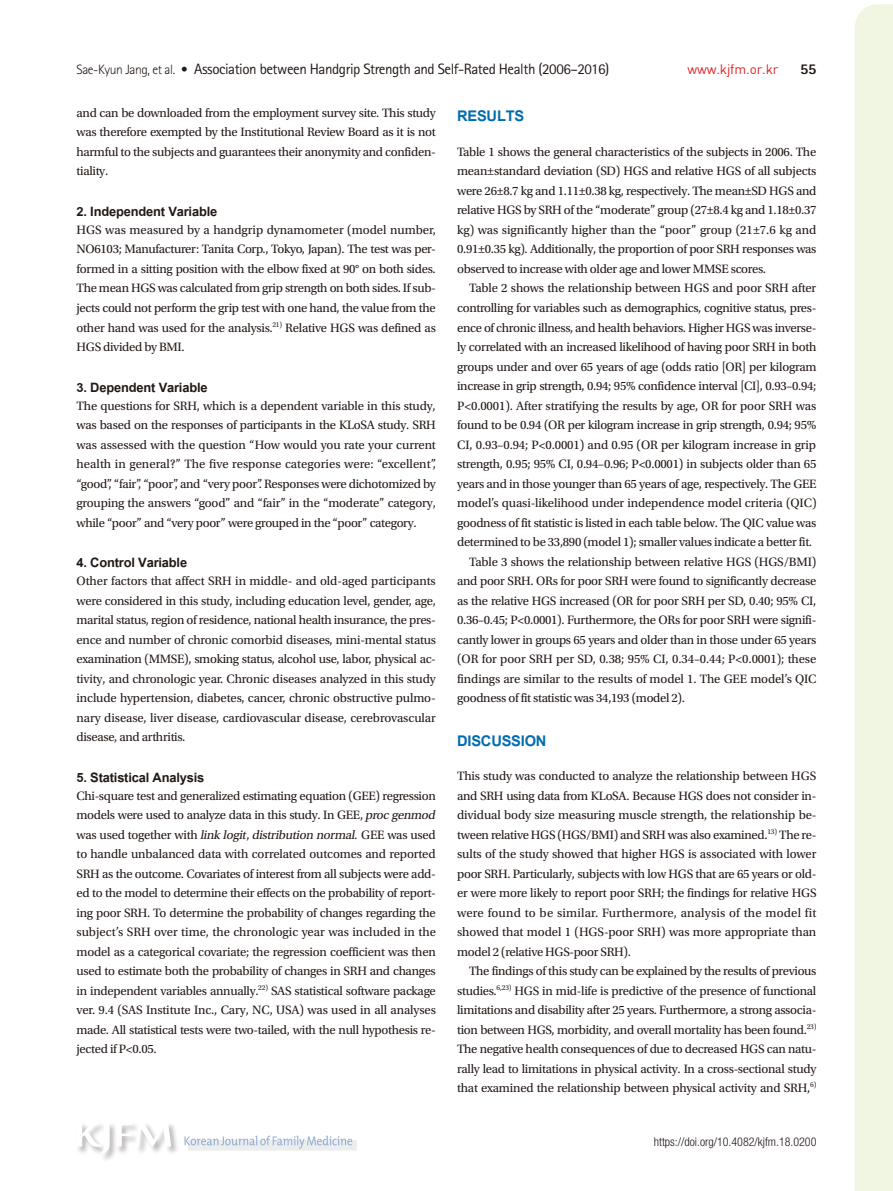
<style>
.page{position:relative;width:893px;height:1191px;background:#fff}
.page>*{position:absolute;margin:0;border:0;box-sizing:border-box;transform-origin:0 0}
.서론{font:700 20.4px "Utsaah";letter-spacing:-.01em;color:#006cad}
._1{font:700 18px "Utsaah";letter-spacing:-.01em;color:#231916}
.t1{font:15px "Rotis Sans Serif Std";letter-spacing:-.03em;color:#231916}
.t2{font:800 15px "Rotis Sans Serif Std";color:#231916}
.t3{font:13.5px "Dinreg";letter-spacing:-.01em;color:#dd2424}
.본문{font:12.75px/19.5px "Utopia Std";letter-spacing:-.025em;color:#231916;text-align:justify}
.t4{font:300 condensed 12px "Helvetica Neue LT Std";color:#231916}
.s1{font-weight:300;font-size:13.5px}
.s2{font-style:italic}
</style>
<div class="page">
<div style="left:855px;top:4px;width:38px;height:1187px;background:#f0f6e2"></div>
<div style="left:188px;top:1140px;width:169px;height:10px;background:#eceded"></div>
<svg style="left:185px;top:1135px;width:167px;height:13px"></svg>
<div style="left:76px;top:1122px;width:104px;height:40px;background:#231916;opacity:.3"></div>
<svg style="left:77px;top:1122px;width:94px;height:32px"></svg>
<p class="t1" style="left:77px;top:60px;width:534px"><span class="s1">Sae-Kyun Jang, et al. •</span> Association between Handgrip Strength and Self-Rated Health (2006–2016)</p>
<p class="t3" style="left:687px;top:61px;width:93px">www.kjfm.or.kr</p>
<p class="t2" style="left:800px;top:60px;width:18px">55</p>
<p class="본문" style="left:77px;top:103px;width:361px">and can be downloaded from the employment survey site. This study was therefore exempted by the Institutional Review Board as it is not harmful to the subjects and guarantees their anonymity and confiden&shy;tiality.</p>
<p class="_1" style="left:77px;top:203px;width:142px">2. Independent Variable</p>
<p class="본문" style="left:77px;top:220px;width:361px">HGS was measured by a handgrip dynamometer (model number, NO6103; Manufacturer: Tanita Corp., Tokyo, Japan). The test was per&shy;formed in a sitting position with the elbow fixed at 90° on both sides.<br>The mean HGS was calculated from grip strength on both sides. If sub&shy;jects could not perform the grip test with one hand, the value from the other hand was used for the analysis.<sup>21)</sup> Relative HGS was defined as HGS divided by BMI.</p>
<p class="_1" style="left:77px;top:378px;width:133px">3. Dependent Variable</p>
<p class="본문" style="left:77px;top:396px;width:361px">The questions for SRH, which is a dependent variable in this study, was based on the responses of participants in the KLoSA study. SRH was assessed with the question “How would you rate your current health in general?” The five response categories were: “excellent”, “good”, “fair”, “poor”, and “very poor”. Responses were dichotomized by grouping the answers “good” and “fair” in the “moderate” category, while “poor” and “very poor” were grouped in the “poor” category.</p>
<p class="_1" style="left:77px;top:554px;width:112px">4. Control Variable</p>
<p class="본문" style="left:77px;top:571px;width:361px">Other factors that affect SRH in middle- and old-aged participants were considered in this study, including education level, gender, age, marital status, region of residence, national health insurance, the pres&shy;ence and number of chronic comorbid diseases, mini-mental status examination (MMSE), smoking status, alcohol use, labor, physical ac&shy;tivity, and chronologic year. Chronic diseases analyzed in this study include hypertension, diabetes, cancer, chronic obstructive pulmo&shy;nary disease, liver disease, cardiovascular disease, cerebrovascular disease, and arthritis.</p>
<p class="_1" style="left:77px;top:768px;width:129px">5. Statistical Analysis</p>
<p class="본문" style="left:77px;top:786px;width:363px;text-align:left">Chi-square test and generalized estimating equation (GEE) regression models were used to analyze data in this study. In GEE, <span class="s2">proc genmod </span>w a s u s e d t o g e t h e r wi t h <span class="s2">link logit</span>, <span class="s2">distribution normal.</span> G E E w a s u s e d to handle unbalanced data with correlated outcomes and reported SRH as the outcome. Covariates of interest from all subjects were add&shy;ed to the model to determine their effects on the probability of report&shy;ing poor SRH. To determine the probability of changes regarding the subject’s SRH over time, the chronologic year was included in the model as a categorical covariate; the regression coefficient was then used to estimate both the probability of changes in SRH and changes in independent variables annually.<sup>22)</sup> SAS statistical software package ver. 9.4 (SAS Institute Inc., Cary, NC, USA) was used in all analyses made. All statistical tests were two-tailed, with the null hypothesis re&shy;jected if P&lt;0.05.</p>
<p class="서론" style="left:457px;top:106px;width:69px">RESULTS</p>
<p class="본문" style="left:457px;top:142px;width:361px">Table 1 shows the general characteristics of the subjects in 2006. The mean±standard deviation (SD) HGS and relative HGS of all subjects were 26±8.7 kg and 1.11±0.38 kg, respectively. The mean±SD HGS and relative HGS by SRH of the “moderate” group (27±8.4 kg and 1.18±0.37 kg) was significantly higher than the “poor” group (21±7.6 kg and 0.91±0.35 kg). Additionally, the proportion of poor SRH responses was observed to increase with older age and lower MMSE scores.</p>
<p class="본문" style="left:457px;top:279px;width:361px;text-indent:12px">Table 2 shows the relationship between HGS and poor SRH after controlling for variables such as demographics, cognitive status, pres&shy;ence of chronic illness, and health behaviors. Higher HGS was inverse&shy;ly correlated with an increased likelihood of having poor SRH in both groups under and over 65 years of age (odds ratio [OR] per kilogram increase in grip strength, 0.94; 95% confidence interval [CI], 0.93–0.94; P&lt;0.0001). After stratifying the results by age, OR for poor SRH was found to be 0.94 (OR per kilogram increase in grip strength, 0.94; 95% CI, 0.93–0.94; P&lt;0.0001) and 0.95 (OR per kilogram increase in grip strength, 0.95; 95% CI, 0.94–0.96; P&lt;0.0001) in subjects older than 65 years and in those younger than 65 years of age, respectively. The GEE model’s quasi-likelihood under independence model criteria (QIC) goodness of fit statistic is listed in each table below. The QIC value was determined to be 33,890 (model 1); smaller values indicate a better fit.</p>
<p class="본문" style="left:457px;top:552px;width:361px;text-indent:12px">Table 3 shows the relationship between relative HGS (HGS/BMI) and poor SRH. ORs for poor SRH were found to significantly decrease as the relative HGS increased (OR for poor SRH per SD, 0.40; 95% CI, 0.36–0.45; P&lt;0.0001). Furthermore, the ORs for poor SRH were signifi&shy;cantly lower in groups 65 years and older than in those under 65 years (OR for poor SRH per SD, 0.38; 95% CI, 0.34–0.44; P&lt;0.0001); these findings are similar to the results of model 1. The GEE model’s QIC goodness of fit statistic was 34,193 (model 2).</p>
<p class="서론" style="left:457px;top:730px;width:91px">DISCUSSION</p>
<p class="본문" style="left:457px;top:766px;width:361px">This study was conducted to analyze the relationship between HGS and SRH using data from KLoSA. Because HGS does not consider in&shy;dividual body size measuring muscle strength, the relationship be&shy;tween relative HGS (HGS/BMI) and SRH was also examined.<sup>13)</sup> The re&shy;sults of the study showed that higher HGS is associated with lower poor SRH. Particularly, subjects with low HGS that are 65 years or old&shy;er were more likely to report poor SRH; the findings for relative HGS were found to be similar. Furthermore, analysis of the model fit showed that model 1 (HGS-poor SRH) was more appropriate than model 2 (relative HGS-poor SRH).</p>
<p class="본문" style="left:457px;top:961px;width:361px;text-indent:12px">The findings of this study can be explained by the results of previous studies.<sup>6,23)</sup> HGS in mid-life is predictive of the presence of functional limitations and disability after 25 years. Furthermore, a strong associa&shy;tion between HGS, morbidity, and overall mortality has been found.<sup>23)<br></sup>The negative health consequences of due to decreased HGS can natu&shy;rally lead to limitations in physical activity. In a cross-sectional study that examined the relationship between physical activity and SRH,<sup>6)</sup></p>
<p class="t4" style="left:654px;top:1134px;width:164px">https://doi.org/10.4082/kjfm.18.0200</p>
</div>
